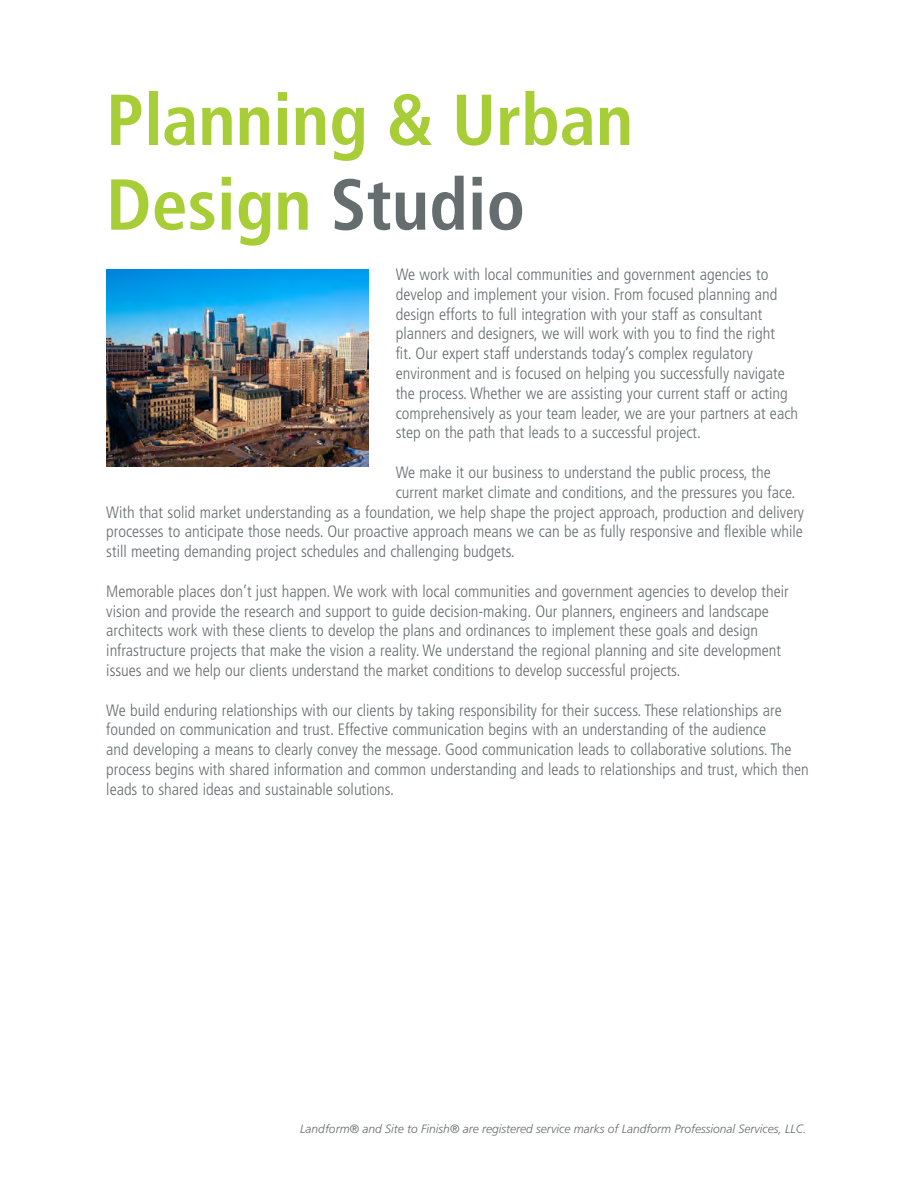
<style>
.page{position:relative;width:918px;height:1188px;background:#fff}
.page>*{position:absolute;margin:0;border:0;box-sizing:border-box;transform-origin:0 0}
.Body_Heading__TOC{font:700 condensed 72px "Frutiger LT Std";color:#a7cd37}
.Body_Text_-_Left_Ali{font:300 condensed 16.5px/19.8px "Frutiger LT Std";color:#666d6f}
._8_Content_gray_Sour{font:italic 300 12px "Frutiger LT Std";color:#666d6f}
.s1{color:#666d6f}
</style>
<div class="page">
<img style="left:106px;top:269px;width:263px;height:197px">
<p class="Body_Heading__TOC" style="left:106px;top:77px;width:529px">Planning &amp; Urban</p>
<p class="Body_Heading__TOC" style="left:106px;top:162px;width:420px">Design <span class="s1">Studio</span></p>
<p class="Body_Text_-_Left_Ali" style="left:396px;top:265px;width:404px">We work with local communities and government agencies to develop and implement your vision. From focused planning and design efforts to full integration with your staff as consultant planners and designers, we will work with you to find the right<br>fit. Our expert staff understands today’s complex regulatory environment and is focused on helping you successfully navigate the process. Whether we are assisting your current staff or acting comprehensively as your team leader, we are your partners at each step on the path that leads to a successful project.</p>
<p class="Body_Text_-_Left_Ali" style="left:396px;top:463px;width:377px">We make it our business to understand the public process, the</p>
<p class="Body_Text_-_Left_Ali" style="left:396px;top:482px;width:401px">current market climate and conditions, and the pressures you face.</p>
<p class="Body_Text_-_Left_Ali" style="left:106px;top:502px;width:699px">With that solid market understanding as a foundation, we help shape the project approach, production and delivery</p>
<p class="Body_Text_-_Left_Ali" style="left:106px;top:522px;width:698px">processes to anticipate those needs. Our proactive approach means we can be as fully responsive and flexible while</p>
<p class="Body_Text_-_Left_Ali" style="left:106px;top:542px;width:410px">still meeting demanding project schedules and challenging budgets.</p>
<p class="Body_Text_-_Left_Ali" style="left:106px;top:581px;width:684px">Memorable places don’t just happen. We work with local communities and government agencies to develop their vision and provide the research and support to guide decision-making. Our planners, engineers and landscape architects work with these clients to develop the plans and ordinances to implement these goals and design infrastructure projects that make the vision a reality. We understand the regional planning and site development issues and we help our clients understand the market conditions to develop successful projects.</p>
<p class="Body_Text_-_Left_Ali" style="left:106px;top:700px;width:704px">We build enduring relationships with our clients by taking responsibility for their success. These relationships are founded on communication and trust. Effective communication begins with an understanding of the audience<br>and developing a means to clearly convey the message. Good communication leads to collaborative solutions. The process begins with shared information and common understanding and leads to relationships and trust, which then leads to shared ideas and sustainable solutions.</p>
<p class="_8_Content_gray_Sour" style="left:300px;top:1122px;width:508px">Landform® and Site to Finish® are registered service marks of Landform Professional Services, LLC.</p>
</div>
